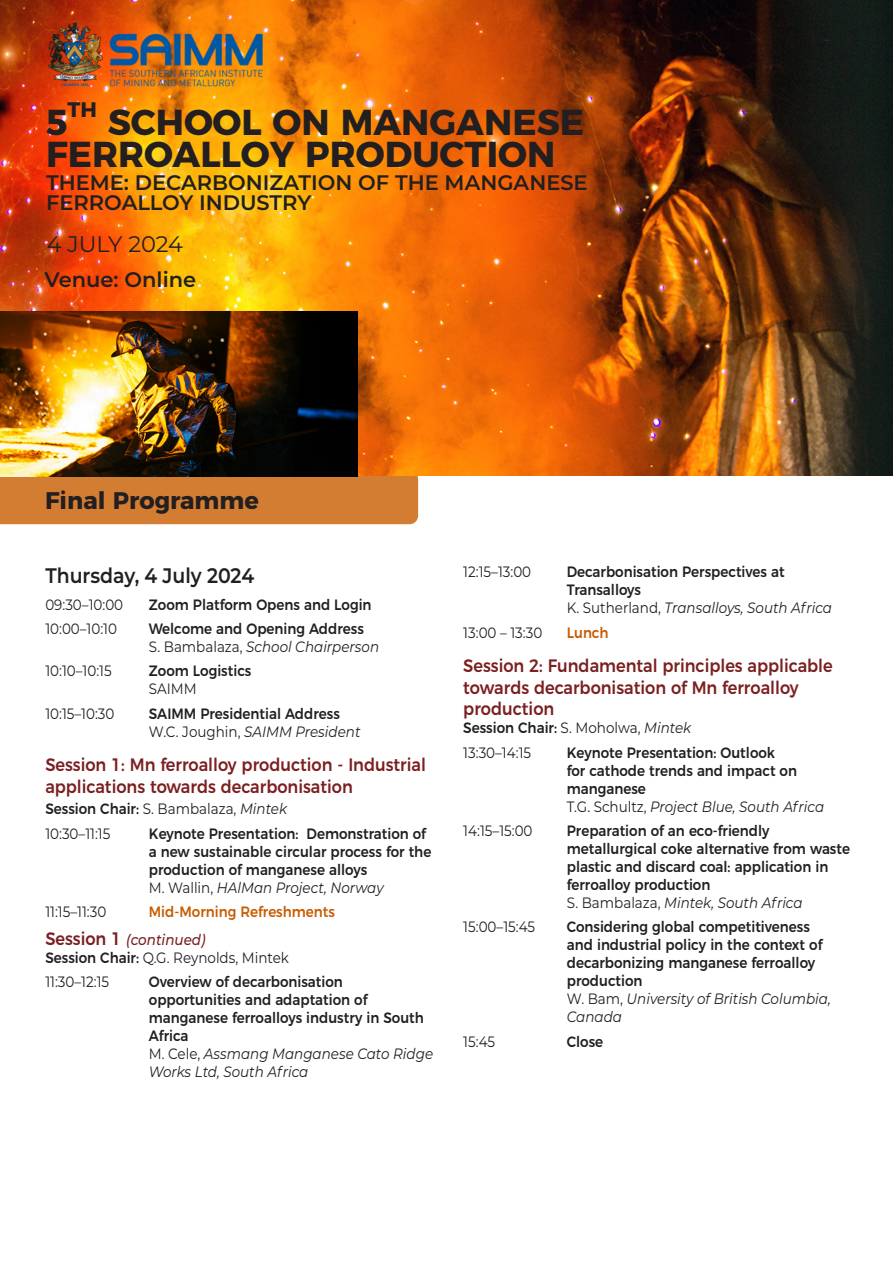
<style>
.page{position:relative;width:893px;height:1263px;background:#fff}
.page>*{position:absolute;margin:0;border:0;box-sizing:border-box;transform-origin:0 0}
.t1{font:700 36px/31.5px "Montserrat";color:#231f20}
.t2{font:700 24px "Montserrat";color:#231f20}
.t3{font:22.5px "Montserrat";letter-spacing:-.005em;color:#231f20}
.t4{font:600 21px/19.5px "Montserrat";color:#231f20}
.t5{font:600 21px "Montserrat";color:#231f20;scale:.9 1}
.t6{font:700 21px "Montserrat";color:#231f20}
.t7{font:500 18px/21.6px "Montserrat";color:#7b1f20;scale:.9 1}
.t8{font:500 15px/18px "Montserrat";color:#231f20;scale:.9 1}
.t9{font:15px/18px "Montserrat";color:#231f20;scale:.9 1}
.t10{font:500 15px "Montserrat";color:#c85c00;scale:.9 1}
.s1{font-weight:400}
.s2{font-weight:400;font-style:italic}
.s3{font-weight:500;font-size:18px;color:#7b1f20}
.s4{font-weight:500;font-style:italic;color:#7b1f20}
.s5{font-weight:500}
</style>
<div class="page">
<div style="left:0;top:476px;width:418px;height:48px;background:#d37d33"></div>
<img style="left:0;top:0;width:893px;height:476px">
<img style="left:0;top:311px;width:357px;height:165px">
<img style="left:49px;top:23px;width:226px;height:67px">
<p class="t6" style="left:67px;top:92px;width:31px">TH</p>
<p class="t1" style="left:46px;top:104px;width:540px;text-indent:62px">SCHOOL ON MANGANESE<br>FERROALLOY PRODUCTION</p>
<p class="t4" style="left:46px;top:172px;width:543px">THEME: DECARBONIZATION OF THE MANGANESE<br>FERROALLOY INDUSTRY</p>
<p class="t3" style="left:47px;top:228px;width:138px">4 JULY 2024</p>
<p class="t4" style="left:45px;top:269px;width:153px">Venue: Online</p>
<p class="t1" style="left:46px;top:104px;width:23px">5</p>
<p class="t2" style="left:45px;top:481px;width:215px">Final Programme</p>
<p class="t5" style="left:45px;top:561px;width:234px">Thursday, 4 July 2024</p>
<p class="t9" style="left:45px;top:595px;width:88px">09:30–10:00</p>
<p class="t8" style="left:149px;top:594px;width:249px">Zoom Platform Opens and Login</p>
<p class="t9" style="left:45px;top:619px;width:81px">10:00–10:10</p>
<p class="t8" style="left:149px;top:618px;width:257px">Welcome and Opening Address<br><span class="s1">S. Bambalaza,</span> <span class="s2">School Chairperson</span></p>
<p class="t9" style="left:45px;top:661px;width:75px">10:10–10:15</p>
<p class="t8" style="left:149px;top:661px;width:116px">Zoom Logistics<br><span class="s1">SAIMM</span></p>
<p class="t9" style="left:45px;top:704px;width:78px">10:15–10:30</p>
<p class="t8" style="left:149px;top:703px;width:237px">SAIMM Presidential Address<br><span class="s1">W.C. Joughin,</span> <span class="s2">SAIMM President</span></p>
<p class="t7" style="left:45px;top:752px;width:424px">Session 1: Mn ferroalloy production - Industrial applications towards decarbonisation</p>
<p class="t8" style="left:45px;top:799px;width:270px">Session Chair: <span class="s1">S. Bambalaza,</span> <span class="s2">Mintek</span></p>
<p class="t9" style="left:45px;top:824px;width:74px">10:30–11:15</p>
<p class="t8" style="left:149px;top:823px;width:315px">Keynote Presentation: Demonstration of a new sustainable circular process for the production of manganese alloys<br><span class="s1">M. Wallin,</span> <span class="s2">HAlMan Project, Norway</span></p>
<p class="t9" style="left:45px;top:902px;width:69px">11:15–11:30</p>
<p class="t10" style="left:149px;top:900px;width:208px">Mid-Morning Refreshments</p>
<p class="t9" style="left:45px;top:930px;width:272px"><span class="s3">Session 1</span> <span class="s4">(continued)<br></span><span class="s5">Session Chair:</span> Q.G. Reynolds, Mintek</p>
<p class="t9" style="left:45px;top:972px;width:72px">11:30–12:15</p>
<p class="t8" style="left:149px;top:972px;width:317px">Overview of decarbonisation opportunities and adaptation of manganese ferroalloys industry in South<br>Africa<br><span class="s1">M. Cele,</span> <span class="s2">Assmang Manganese Cato Ridge<br>Works Ltd, South Africa</span></p>
<p class="t9" style="left:463px;top:562px;width:77px">12:15–13:00</p>
<p class="t8" style="left:567px;top:562px;width:296px">Decarbonisation Perspectives at<br>Transalloys<br><span class="s1">K. Sutherland,</span> <span class="s2">Transalloys, South Africa</span></p>
<p class="t9" style="left:463px;top:623px;width:89px">13:00 – 13:30</p>
<p class="t10" style="left:567px;top:620px;width:48px">Lunch</p>
<p class="t7" style="left:463px;top:653px;width:412px">Session 2: Fundamental principles applicable towards decarbonisation of Mn ferroalloy production</p>
<p class="t8" style="left:463px;top:718px;width:255px">Session Chair: <span class="s1">S. Moholwa,</span> <span class="s2">Mintek</span></p>
<p class="t9" style="left:463px;top:743px;width:77px">13:30–14:15</p>
<p class="t8" style="left:567px;top:742px;width:287px">Keynote Presentation: Outlook<br>for cathode trends and impact on manganese<br><span class="s1">T.G. Schultz,</span> <span class="s2">Project Blue, South Africa</span></p>
<p class="t9" style="left:463px;top:821px;width:78px">14:15–15:00</p>
<p class="t8" style="left:567px;top:820px;width:316px">Preparation of an eco-friendly metallurgical coke alternative from waste plastic and discard coal: application in ferroalloy production<br><span class="s1">S. Bambalaza,</span> <span class="s2">Mintek, South Africa</span></p>
<p class="t9" style="left:463px;top:917px;width:81px">15:00–15:45</p>
<p class="t8" style="left:567px;top:917px;width:295px">Considering global competitiveness and industrial policy in the context of decarbonizing manganese ferroalloy production<br><span class="s1">W. Bam,</span> <span class="s2">University of British Columbia,<br>Canada</span></p>
<p class="t9" style="left:463px;top:1032px;width:37px">15:45</p>
<p class="t8" style="left:567px;top:1031px;width:42px">Close</p>
</div>
